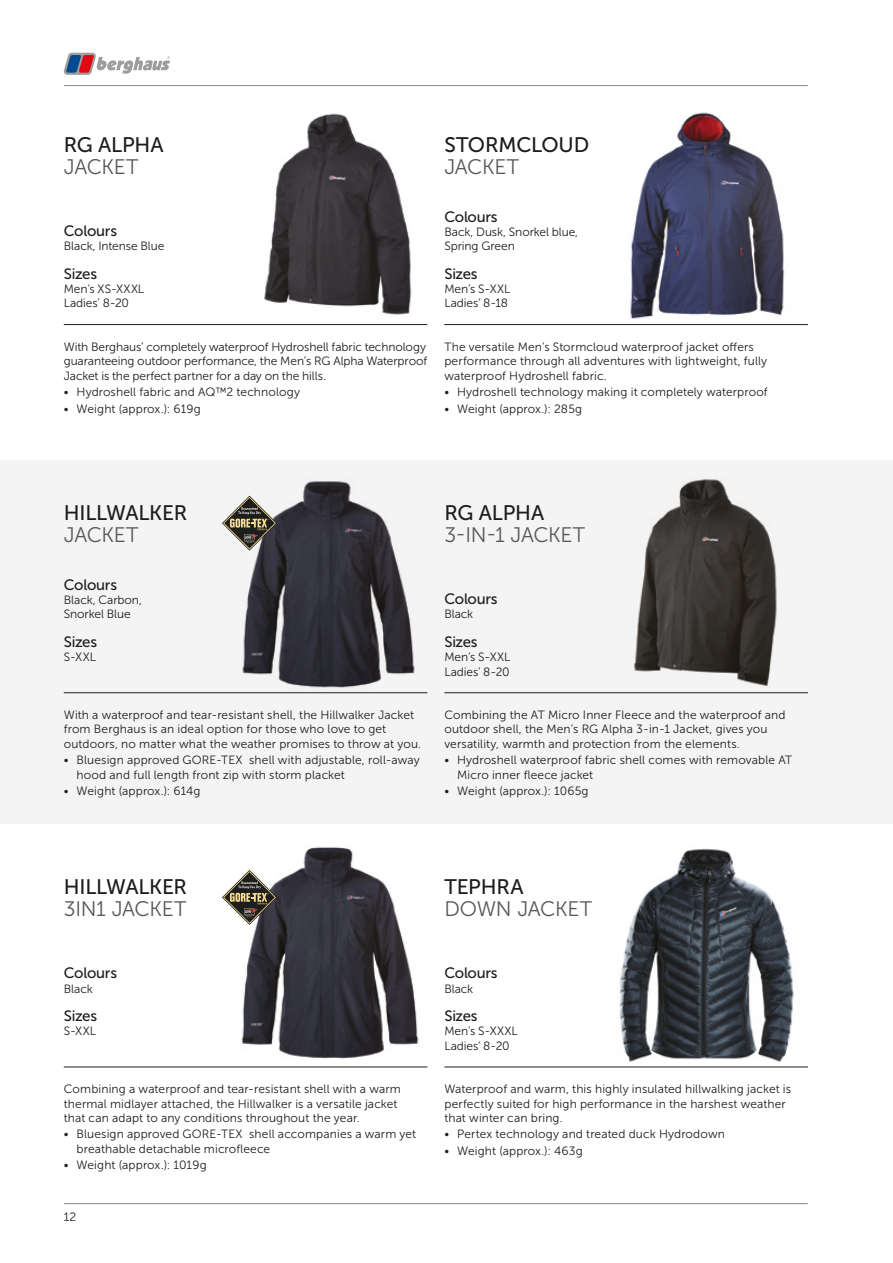
<style>
.page{position:relative;width:893px;height:1263px;background:#fff}
.page>*{position:absolute;margin:0;border:0;box-sizing:border-box;transform-origin:0 0}
.t1{font:21px "Museo Sans 500";letter-spacing:-.01em;color:#1d1d1b}
.t2{font:21px "Museo Sans 300";letter-spacing:-.02em;color:#575756}
.t3{font:15px "Museo Sans 500";letter-spacing:-.015em;color:#1d1d1b}
.t4{font:12px/14.4px "Museo Sans 300";letter-spacing:.01em;color:#1d1d1b}
.t5{font:12px "Museo Sans 300";letter-spacing:-.01em;color:#1d1d1b}
</style>
<div class="page">
<hr style="left:64px;top:1203px;width:744px;height:1px;background:#878787">
<hr style="left:64px;top:85px;width:744px;height:1px;background:#878787">
<svg style="left:0;top:460px;width:893px;height:364px;fill:#f4f4f4"></svg>
<img style="left:619px;top:848px;width:175px;height:214px">
<img style="left:233px;top:847px;width:193px;height:220px">
<img style="left:609px;top:112px;width:195px;height:214px">
<img style="left:264px;top:113px;width:148px;height:202px">
<svg style="left:63px;top:53px;width:107px;height:22px"></svg>
<hr style="left:64px;top:324px;width:363px;height:1px;background:#1d1d1b">
<hr style="left:444px;top:324px;width:364px;height:1px;background:#1d1d1b">
<hr style="left:64px;top:692px;width:363px;height:1px;background:#1d1d1b">
<hr style="left:444px;top:692px;width:364px;height:1px;background:#1d1d1b">
<hr style="left:64px;top:1067px;width:363px;height:1px;background:#1d1d1b">
<hr style="left:444px;top:1067px;width:364px;height:1px;background:#1d1d1b">
<svg style="left:222px;top:496px;width:55px;height:55px"></svg>
<svg style="left:222px;top:870px;width:55px;height:55px"></svg>
<h1 class="t1" style="left:64px;top:133px;width:101px">RG ALPHA</h1>
<h1 class="t2" style="left:64px;top:156px;width:76px">JACKET</h1>
<p class="t3" style="left:64px;top:223px;width:55px">Colours</p>
<p class="t5" style="left:64px;top:240px;width:102px">Black, Intense Blue</p>
<p class="t3" style="left:64px;top:265px;width:35px">Sizes</p>
<p class="t4" style="left:64px;top:282px;width:82px">Men’s XS-XXXL<br>Ladies’ 8-20</p>
<p class="t4" style="left:64px;top:339px;width:365px;text-align:justify">With Berghaus’ completely waterproof Hydroshell fabric technology guaranteeing outdoor performance, the Men’s RG Alpha Waterproof Jacket is the perfect partner for a day on the hills.</p>
<p class="t4" style="left:64px;top:385px;width:238px">• Hydroshell fabric and AQ™2 technology</p>
<p class="t4" style="left:64px;top:401px;width:139px">• Weight (approx.): 619g</p>
<h1 class="t1" style="left:444px;top:133px;width:147px">STORMCLOUD</h1>
<h1 class="t2" style="left:444px;top:156px;width:76px">JACKET</h1>
<p class="t3" style="left:444px;top:208px;width:55px">Colours</p>
<p class="t4" style="left:444px;top:225px;width:135px">Back, Dusk, Snorkel blue,<br>Spring Green</p>
<p class="t3" style="left:444px;top:265px;width:35px">Sizes</p>
<p class="t4" style="left:444px;top:282px;width:67px">Men’s S-XXL<br>Ladies’ 8-18</p>
<p class="t4" style="left:444px;top:339px;width:324px">The versatile Men’s Stormcloud waterproof jacket offers performance through all adventures with lightweight, fully waterproof Hydroshell fabric.</p>
<p class="t4" style="left:444px;top:385px;width:325px">• Hydroshell technology making it completely waterproof</p>
<p class="t4" style="left:444px;top:401px;width:139px">• Weight (approx.): 285g</p>
<h1 class="t1" style="left:64px;top:501px;width:125px">HILLWALKER</h1>
<h1 class="t2" style="left:64px;top:524px;width:76px">JACKET</h1>
<h1 class="t1" style="left:444px;top:501px;width:101px">RG ALPHA</h1>
<h1 class="t2" style="left:444px;top:524px;width:142px">3-IN-1 JACKET</h1>
<p class="t3" style="left:64px;top:576px;width:55px">Colours</p>
<p class="t4" style="left:64px;top:593px;width:80px">Black, Carbon,<br>Snorkel Blue</p>
<p class="t3" style="left:444px;top:591px;width:55px">Colours</p>
<p class="t4" style="left:444px;top:607px;width:30px">Black</p>
<p class="t3" style="left:64px;top:633px;width:35px">Sizes</p>
<p class="t4" style="left:64px;top:650px;width:34px">S-XXL</p>
<p class="t4" style="left:64px;top:708px;width:359px">With a waterproof and tear-resistant shell, the Hillwalker Jacket from Berghaus is an ideal option for those who love to get outdoors, no matter what the weather promises to throw at you.</p>
<p class="t4" style="left:77px;top:753px;width:345px;text-indent:-13px">• Bluesign approved GORE-TEX shell with adjustable, roll-away hood and full length front zip with storm placket</p>
<p class="t4" style="left:64px;top:784px;width:138px">• Weight (approx.): 614g</p>
<p class="t3" style="left:444px;top:633px;width:35px">Sizes</p>
<p class="t4" style="left:444px;top:650px;width:67px">Men’s S-XXL<br>Ladies’ 8-20</p>
<p class="t4" style="left:444px;top:708px;width:343px">Combining the AT Micro Inner Fleece and the waterproof and outdoor shell, the Men’s RG Alpha 3-in-1 Jacket, gives you versatility, warmth and protection from the elements.</p>
<p class="t4" style="left:457px;top:753px;width:337px;text-indent:-13px">• Hydroshell waterproof fabric shell comes with removable AT<br>Micro inner fleece jacket</p>
<p class="t4" style="left:444px;top:784px;width:146px">• Weight (approx.): 1065g</p>
<h1 class="t1" style="left:64px;top:875px;width:125px">HILLWALKER</h1>
<h1 class="t2" style="left:64px;top:898px;width:124px">3IN1 JACKET</h1>
<h1 class="t1" style="left:444px;top:875px;width:81px">TEPHRA</h1>
<h1 class="t2" style="left:444px;top:898px;width:149px">DOWN JACKET</h1>
<p class="t3" style="left:64px;top:965px;width:55px">Colours</p>
<p class="t4" style="left:64px;top:981px;width:30px">Black</p>
<p class="t3" style="left:444px;top:965px;width:55px">Colours</p>
<p class="t4" style="left:444px;top:981px;width:30px">Black</p>
<p class="t3" style="left:64px;top:1007px;width:35px">Sizes</p>
<p class="t4" style="left:64px;top:1024px;width:34px">S-XXL</p>
<p class="t3" style="left:444px;top:1007px;width:35px">Sizes</p>
<p class="t4" style="left:444px;top:1024px;width:75px">Men’s S-XXXL<br>Ladies’ 8-20</p>
<p class="t4" style="left:64px;top:1082px;width:339px">Combining a waterproof and tear-resistant shell with a warm thermal midlayer attached, the Hillwalker is a versatile jacket that can adapt to any conditions throughout the year.</p>
<p class="t4" style="left:77px;top:1127px;width:341px;text-indent:-13px">• Bluesign approved GORE-TEX shell accompanies a warm yet breathable detachable microfleece</p>
<p class="t4" style="left:64px;top:1158px;width:144px">• Weight (approx.): 1019g</p>
<p class="t4" style="left:444px;top:1082px;width:348px">Waterproof and warm, this highly insulated hillwalking jacket is perfectly suited for high performance in the harshest weather that winter can bring.</p>
<p class="t4" style="left:444px;top:1127px;width:282px">• Pertex technology and treated duck Hydrodown</p>
<p class="t4" style="left:444px;top:1144px;width:140px">• Weight (approx.): 463g</p>
<p class="t4" style="left:64px;top:1210px;width:14px">12</p>
</div>
